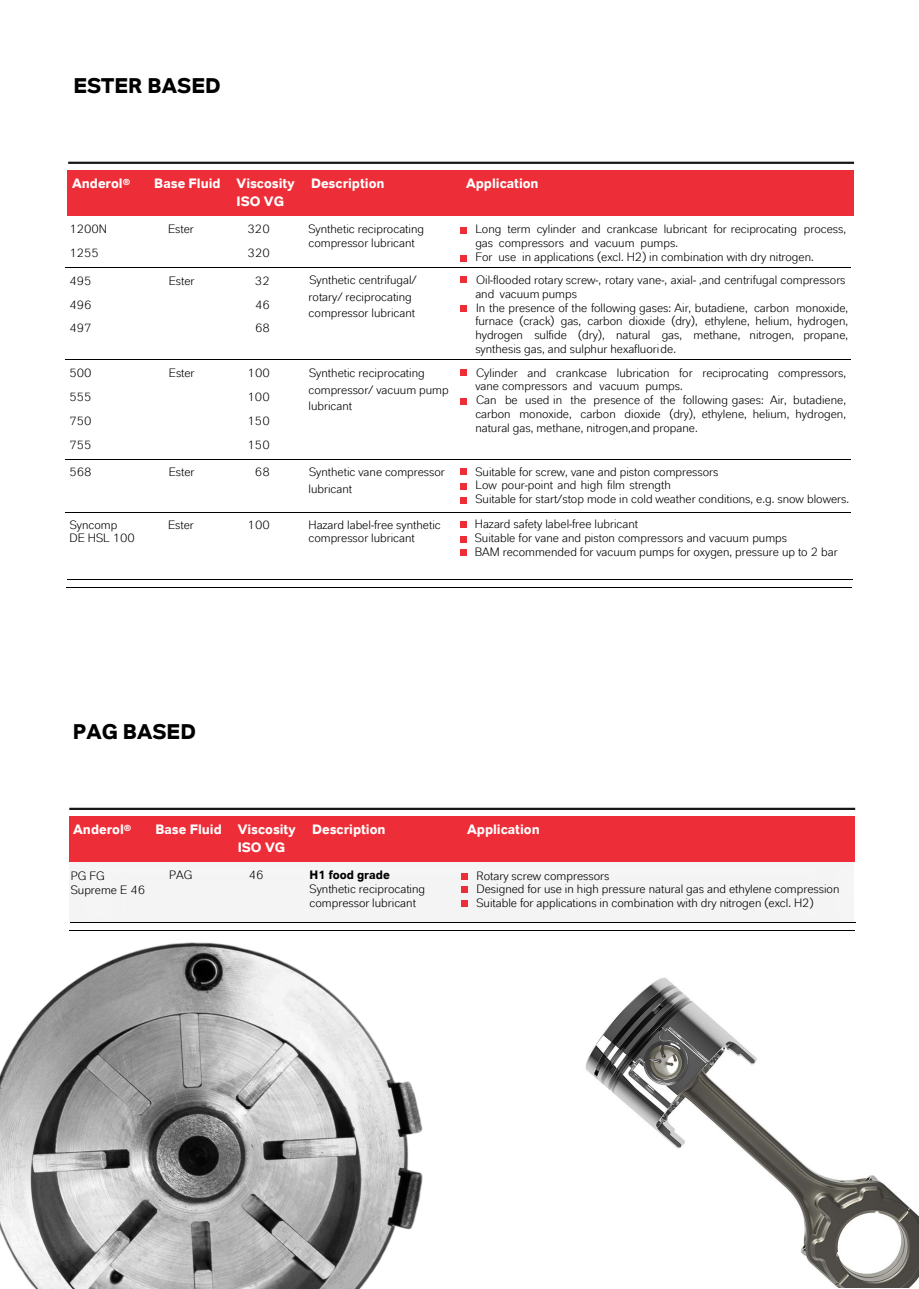
<style>
.page{position:relative;width:919px;height:1289px;background:#fff}
.page>*{position:absolute;margin:0;border:0;box-sizing:border-box;transform-origin:0 0}
.t1{font:700 21.15px "Lanxess";color:#000}
.t2{font:700 13.5px/18.3px "Lanxess";color:#fff}
.t3{font:12px/13.8px "Lanxess";color:#000}
.t4{font:700 12px "Lanxess";color:#000}
.s1{font-style:inherit}
</style>
<div class="page">
<div style="left:69px;top:862px;width:784px;height:59px;background:#f4f4f4"></div>
<hr style="left:65px;top:359px;width:785px;height:1px;background:#000">
<hr style="left:65px;top:459px;width:785px;height:1px;background:#000">
<hr style="left:65px;top:512px;width:785px;height:1px;background:#000">
<hr style="left:67px;top:587px;width:785px;height:1px;background:#000">
<div style="left:68px;top:170px;width:82px;height:46px;background:#ed2e38"></div>
<div style="left:150px;top:170px;width:82px;height:46px;background:#ed2e38"></div>
<div style="left:232px;top:170px;width:75px;height:46px;background:#ed2e38"></div>
<div style="left:307px;top:170px;width:155px;height:46px;background:#ed2e38"></div>
<div style="left:462px;top:170px;width:391px;height:46px;background:#ed2e38"></div>
<hr style="left:68px;top:162px;width:786px;height:2px;background:#171717">
<div style="left:460px;top:521px;width:7px;height:6px;background:#ed2e38"></div>
<div style="left:460px;top:536px;width:7px;height:6px;background:#ed2e38"></div>
<div style="left:460px;top:549px;width:7px;height:7px;background:#ed2e38"></div>
<div style="left:460px;top:468px;width:7px;height:7px;background:#ed2e38"></div>
<div style="left:460px;top:483px;width:7px;height:7px;background:#ed2e38"></div>
<div style="left:460px;top:497px;width:7px;height:6px;background:#ed2e38"></div>
<div style="left:460px;top:227px;width:7px;height:6px;background:#ed2e38"></div>
<div style="left:460px;top:255px;width:7px;height:7px;background:#ed2e38"></div>
<div style="left:460px;top:276px;width:7px;height:7px;background:#ed2e38"></div>
<div style="left:460px;top:305px;width:7px;height:6px;background:#ed2e38"></div>
<div style="left:460px;top:369px;width:7px;height:7px;background:#ed2e38"></div>
<div style="left:460px;top:398px;width:7px;height:6px;background:#ed2e38"></div>
<div style="left:69px;top:816px;width:82px;height:46px;background:#ed2e38"></div>
<div style="left:151px;top:816px;width:82px;height:46px;background:#ed2e38"></div>
<div style="left:233px;top:816px;width:75px;height:46px;background:#ed2e38"></div>
<div style="left:308px;top:816px;width:155px;height:46px;background:#ed2e38"></div>
<div style="left:463px;top:816px;width:391px;height:46px;background:#ed2e38"></div>
<hr style="left:69px;top:807px;width:786px;height:3px;background:#171717">
<div style="left:461px;top:872px;width:7px;height:7px;background:#ed2e38"></div>
<div style="left:461px;top:899px;width:7px;height:7px;background:#ed2e38"></div>
<div style="left:461px;top:886px;width:7px;height:7px;background:#ed2e38"></div>
<hr style="left:67px;top:579px;width:785px;height:1px;background:#000">
<hr style="left:65px;top:267px;width:785px;height:1px;background:#000">
<hr style="left:69px;top:930px;width:785px;height:1px;background:#000">
<hr style="left:70px;top:922px;width:785px;height:1px;background:#000">
<img style="left:0;top:942px;width:423px;height:346px">
<img style="left:585px;top:978px;width:333px;height:309px">
<h1 class="t1" style="left:73px;top:73px;width:149px">ESTER BASED</h1>
<p class="t2" style="left:72px;top:174px;width:60px">Anderol<sup>®</sup></p>
<p class="t2" style="left:236px;top:174px;width:60px;text-indent:-82px">Base Fluid Viscosity<br>ISO VG</p>
<p class="t2" style="left:311px;top:174px;width:75px">Description</p>
<p class="t2" style="left:466px;top:174px;width:74px">Application</p>
<p class="t3" style="left:69px;top:222px;width:39px">1200N</p>
<p class="t3" style="left:168px;top:222px;width:27px">Ester</p>
<p class="t3" style="left:247px;top:222px;width:24px">320</p>
<p class="t3" style="left:308px;top:222px;width:117px">Synthetic reciprocating compressor lubricant</p>
<p class="t3" style="left:475px;top:222px;width:372px">Long term cylinder and crankcase lubricant for reciprocating process, gas compressors and vacuum pumps.<br>For use in applications (excl. H2) in combination with dry nitrogen.</p>
<p class="t3" style="left:69px;top:246px;width:31px">1255</p>
<p class="t3" style="left:248px;top:246px;width:24px">320</p>
<p class="t3" style="left:69px;top:274px;width:24px">495</p>
<p class="t3" style="left:169px;top:274px;width:27px">Ester</p>
<p class="t3" style="left:255px;top:274px;width:16px">32</p>
<p class="t3" style="left:308px;top:272px;width:110px;line-height:16.5px">Synthetic centrifugal/ rotary/ reciprocating compressor lubricant</p>
<p class="t3" style="left:475px;top:273px;width:374px">Oil-flooded rotary screw-, rotary vane-, axial- ,and centrifugal compressors and vacuum pumps<br>In the presence of the following gases: Air, butadiene, carbon monoxide, furnace (crack) gas, carbon dioxide (dry), ethylene, helium, hydrogen, hydrogen sulfide (dry), natural gas, methane, nitrogen, propane, synthesis gas, and sulphur hexafluoride.</p>
<p class="t3" style="left:69px;top:297px;width:24px">496</p>
<p class="t3" style="left:255px;top:297px;width:16px">46</p>
<p class="t3" style="left:69px;top:321px;width:24px">497</p>
<p class="t3" style="left:255px;top:321px;width:16px">68</p>
<p class="t3" style="left:69px;top:366px;width:24px">500</p>
<p class="t3" style="left:169px;top:366px;width:27px">Ester</p>
<p class="t3" style="left:247px;top:366px;width:24px">100</p>
<p class="t3" style="left:308px;top:364px;width:142px;line-height:16.5px">Synthetic reciprocating compressor/ vacuum pump lubricant</p>
<p class="t3" style="left:475px;top:365px;width:372px">Cylinder and crankcase lubrication for reciprocating compressors, vane compressors and vacuum pumps.<br>Can be used in the presence of the following gases: Air, butadiene, carbon monoxide, carbon dioxide (dry), ethylene, helium, hydrogen, natural gas, methane, nitrogen,and propane.</p>
<p class="t3" style="left:69px;top:390px;width:24px">555</p>
<p class="t3" style="left:247px;top:390px;width:24px">100</p>
<p class="t3" style="left:69px;top:414px;width:24px">750</p>
<p class="t3" style="left:247px;top:414px;width:24px">150</p>
<p class="t3" style="left:69px;top:438px;width:24px">755</p>
<p class="t3" style="left:247px;top:438px;width:24px">150</p>
<p class="t3" style="left:69px;top:465px;width:24px">568</p>
<p class="t3" style="left:169px;top:465px;width:27px">Ester</p>
<p class="t3" style="left:255px;top:465px;width:16px">68</p>
<p class="t3" style="left:308px;top:464px;width:138px;line-height:16.4px">Synthetic vane compressor lubricant</p>
<p class="t3" style="left:475px;top:464px;width:375px">Suitable for screw, vane and piston compressors<br>Low pour-point and high film strength<br>Suitable for start/stop mode in cold weather conditions, e.g. snow blowers.</p>
<p class="t3" style="left:69px;top:517px;width:67px">Syncomp<br>DE HSL 100</p>
<p class="t3" style="left:168px;top:517px;width:27px">Ester</p>
<p class="t3" style="left:247px;top:517px;width:24px">100</p>
<p class="t3" style="left:308px;top:517px;width:134px">Hazard label-free synthetic compressor lubricant</p>
<p class="t3" style="left:475px;top:517px;width:364px">Hazard safety label-free lubricant<br>Suitable for vane and piston compressors and vacuum pumps<br>BAM recommended for vacuum pumps for oxygen, pressure up to 2 bar</p>
<h1 class="t1" style="left:73px;top:719px;width:124px"><span class="s1">PAG</span> BASED</h1>
<p class="t2" style="left:73px;top:819px;width:60px">Anderol<sup>®</sup></p>
<p class="t2" style="left:238px;top:819px;width:60px;text-indent:-82px">Base Fluid Viscosity<br>ISO VG</p>
<p class="t2" style="left:312px;top:819px;width:75px">Description</p>
<p class="t2" style="left:467px;top:819px;width:74px">Application</p>
<p class="t3" style="left:71px;top:868px;width:76px;line-height:14.4px">PG FG<br>Supreme E 46</p>
<p class="t3" style="left:169px;top:868px;width:25px">PAG</p>
<p class="t3" style="left:249px;top:868px;width:16px">46</p>
<p class="t4" style="left:309px;top:868px;width:82px">H1 food grade</p>
<p class="t3" style="left:309px;top:882px;width:117px">Synthetic reciprocating compressor lubricant</p>
<p class="t3" style="left:476px;top:868px;width:364px">Rotary screw compressors<br>Designed for use in high pressure natural gas and ethylene compression<br>Suitable for applications in combination with dry nitrogen (excl. H2)</p>
</div>
